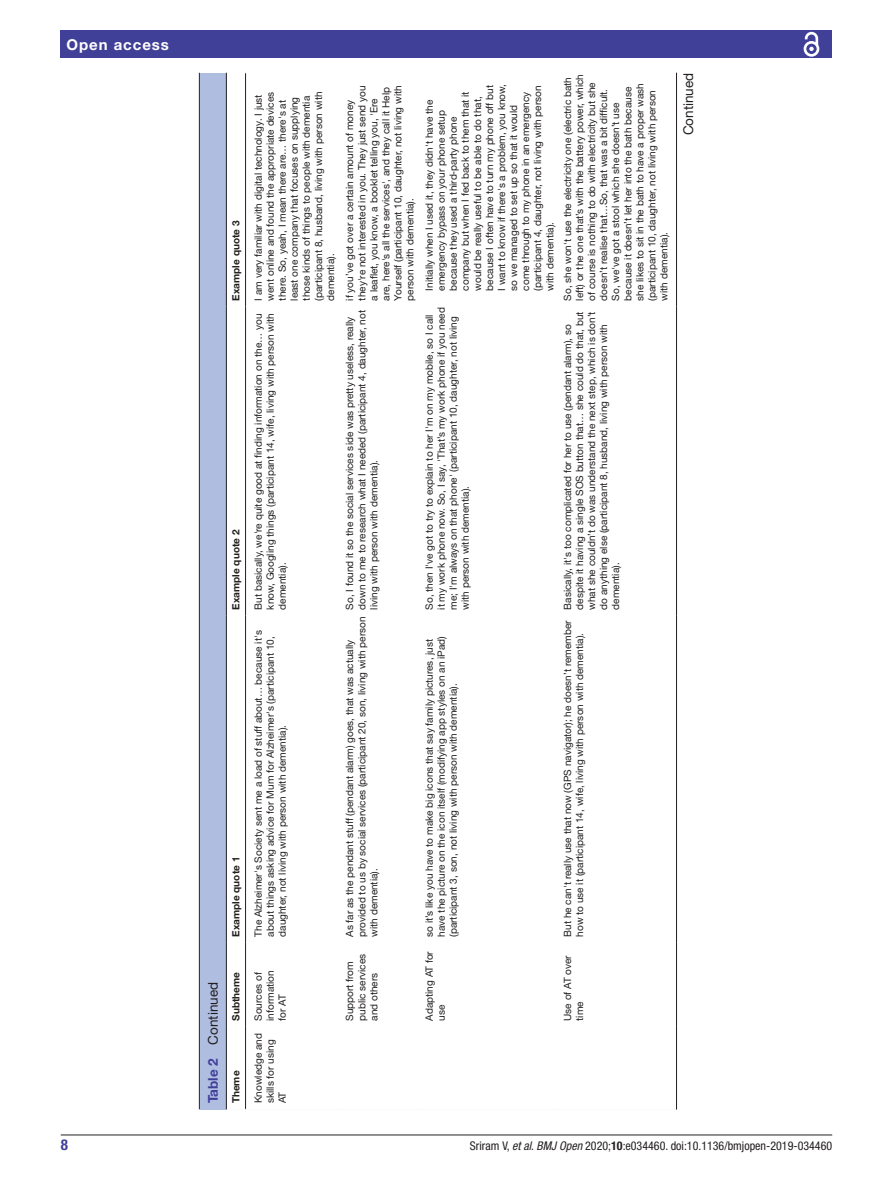
<style>
.page{position:relative;width:893px;height:1191px;background:#fff}
.page>*{position:absolute;margin:0;border:0;box-sizing:border-box;transform-origin:0 0}
.t1{font:700 15px "Helvetica Neue LT Std";letter-spacing:.065em;color:#fff}
.t2{font:700 condensed 15px "Helvetica Neue LT Std";color:#414099}
.t3{font:13.5px "Helvetica Neue LT Std";color:#231f20}
.t4{font:condensed 12px "Helvetica Neue LT Std";color:#231f20}
.t5{font:10.05px/12px "Helvetica Neue LT Std";color:#231f20}
.t6{font:700 10.05px "Helvetica Neue LT Std";color:#231f20}
.s1{font-weight:700;color:#414099}
.s2{font-style:italic}
.s3{font-weight:700}
</style>
<div class="page">
<hr style="left:61px;top:1134px;width:771px;height:1px;background:#231f20">
<div style="left:61px;top:31px;width:771px;height:27px;background:#414099"></div>
<svg style="left:803px;top:31px;width:17px;height:26px"></svg>
<hr style="left:226px;top:1026px;width:1px;height:83px;background:#231f20">
<hr style="left:245px;top:1026px;width:1px;height:83px;background:#231f20">
<hr style="left:226px;top:942px;width:1px;height:84px;background:#231f20">
<hr style="left:245px;top:942px;width:1px;height:84px;background:#231f20">
<hr style="left:226px;top:615px;width:1px;height:327px;background:#231f20">
<hr style="left:245px;top:615px;width:1px;height:327px;background:#231f20">
<hr style="left:226px;top:306px;width:1px;height:309px;background:#231f20">
<hr style="left:245px;top:306px;width:1px;height:309px;background:#231f20">
<hr style="left:226px;top:73px;width:1px;height:233px;background:#231f20">
<hr style="left:245px;top:73px;width:1px;height:233px;background:#231f20">
<hr style="left:676px;top:1026px;width:1px;height:83px;background:#231f20">
<hr style="left:676px;top:942px;width:1px;height:84px;background:#231f20">
<hr style="left:676px;top:615px;width:1px;height:327px;background:#231f20">
<hr style="left:676px;top:306px;width:1px;height:309px;background:#231f20">
<hr style="left:676px;top:73px;width:1px;height:233px;background:#231f20">
<div style="left:200px;top:73px;width:18px;height:1036px;background:#afbde1"></div>
<hr style="left:199px;top:73px;width:1px;height:1036px;background:#231f20">
<h1 class="t1" style="left:66px;top:35px;width:104px">Open access</h1>
<h2 class="t3" style="left:205px;top:1103px;width:123px;rotate:-90deg"><span class="s1">Table 2</span> Continued</h2>
<p class="t6" style="left:230px;top:300px;width:82px;rotate:-90deg">Example quote 3</p>
<p class="t6" style="left:230px;top:609px;width:82px;rotate:-90deg">Example quote 2</p>
<p class="t6" style="left:230px;top:936px;width:82px;rotate:-90deg">Example quote 1</p>
<p class="t6" style="left:230px;top:1020px;width:50px;rotate:-90deg">Subtheme</p>
<p class="t6" style="left:230px;top:1103px;width:34px;rotate:-90deg">Theme</p>
<p class="t5" style="left:252px;top:300px;width:210px;rotate:-90deg">I am very familiar with digital technology. I just went online and found the appropriate devices there. So, yeah, I mean there are… there's at least one company that focuses on supplying those kinds of things to people with dementia (participant 8, husband, living with person with dementia).</p>
<p class="t5" style="left:252px;top:609px;width:298px;text-align:justify;rotate:-90deg">But basically, we're quite good at finding information on the… you know, Googling things (participant 14, wife, living with person with dementia).</p>
<p class="t5" style="left:252px;top:936px;width:308px;rotate:-90deg">The Alzheimer's Society sent me a load of stuff about… because it's about things asking advice for Mum for Alzheimer's (participant 10, daughter, not living with person with dementia).</p>
<p class="t5" style="left:252px;top:1020px;width:52px;rotate:-90deg">Sources of information for AT</p>
<p class="t5" style="left:252px;top:1103px;width:72px;rotate:-90deg">Knowledge and skills for using<br>AT</p>
<p class="t5" style="left:344px;top:300px;width:217px;rotate:-90deg">if you’ve got over a certain amount of money they're not interested in you. They just send you a leaflet, you know, a booklet telling you, 'Ere are, here's all the services', and they call it Help Yourself (participant 10, daughter, not living with person with dementia).</p>
<p class="t5" style="left:344px;top:609px;width:301px;rotate:-90deg">So, I found it so the social services side was pretty useless, really down to me to research what I needed (participant 4, daughter, not living with person with dementia).</p>
<p class="t5" style="left:344px;top:936px;width:321px;rotate:-90deg">As far as the pendant stuff (pendant alarm) goes, that was actually provided to us by social services (participant 20, son, living with person with dementia).</p>
<p class="t5" style="left:344px;top:1020px;width:69px;rotate:-90deg">Support from public services and others</p>
<p class="t5" style="left:423px;top:290px;width:208px;rotate:-90deg">Initially when I used it, they didn't have the emergency bypass on your phone setup because they used a third-party phone company but when I fed back to them that it would be really useful to be able to do that, because I often have to turn my phone off but I want to know if there's a problem, you know, so we managed to set up so that it would come through to my phone in an emergency (participant 4, daughter, not living with person with dementia).</p>
<p class="t5" style="left:423px;top:610px;width:304px;rotate:-90deg">So, then I've got to try to explain to her I'm on my mobile, so I call it my work phone now. So, I say, 'That’s my work phone if you need me; I'm always on that phone' (participant 10, daughter, not living with person with dementia).</p>
<p class="t5" style="left:423px;top:936px;width:302px;rotate:-90deg">so it’s like you have to make big icons that say family pictures, just have the picture on the icon itself (modifying app styles on an iPad) (participant 3, son, not living with person with dementia).</p>
<p class="t5" style="left:423px;top:1020px;width:71px;rotate:-90deg">Adapting AT for use</p>
<p class="t5" style="left:561px;top:301px;width:228px;rotate:-90deg">So, she won't use the electricity one (electric bath left) or the one that’s with the battery power, which of course is nothing to do with electricity but she doesn’t realise that…So, that was a bit difficult.<br>So, we've got a stool which she doesn’t use because it doesn’t let her into the bath because she likes to sit in the bath to have a proper wash (participant 10, daughter, not living with person with dementia).</p>
<p class="t5" style="left:561px;top:610px;width:300px;rotate:-90deg">Basically, it's too complicated for her to use (pendant alarm), so despite it having a single SOS button that… she could do that, but what she couldn’t do was understand the next step, which is don’t do anything else (participant 8, husband, living with person with dementia).</p>
<p class="t5" style="left:561px;top:937px;width:318px;rotate:-90deg">But he can't really use that now (GPS navigator); he doesn’t remember how to use it (participant 14, wife, living with person with dementia).</p>
<p class="t5" style="left:561px;top:1021px;width:67px;rotate:-90deg">Use of AT over time</p>
<h2 class="t3" style="left:680px;top:135px;width:64px;rotate:-90deg">Continued</h2>
<h1 class="t2" style="left:61px;top:1135px;width:9px">8</h1>
<p class="t4" style="left:470px;top:1138px;width:364px">Sriram V, <span class="s2">et al</span>. <span class="s2">BMJ Open</span> 2020;<span class="s3">10</span>:e034460. doi:10.1136/bmjopen-2019-034460</p>
</div>
